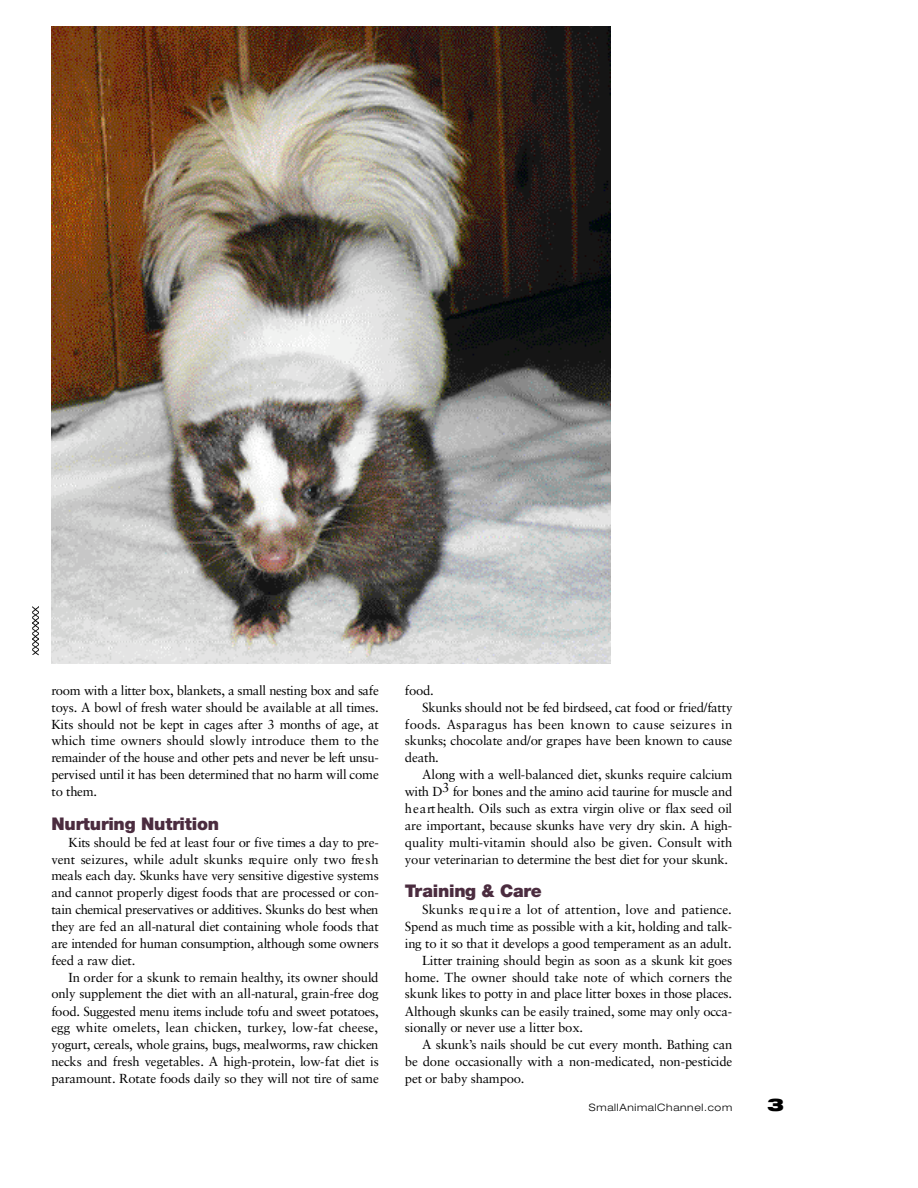
<style>
.page{position:relative;width:918px;height:1188px;background:#fff}
.page>*{position:absolute;margin:0;border:0;box-sizing:border-box;transform-origin:0 0}
.t1{font:900 17.4px "Helvetica Neue";letter-spacing:-.015em;color:#4b2c3f}
.t2{font:900 expanded 17.4px "Helvetica Neue";color:#000}
.t3{font:13.05px/17px "Sabon";letter-spacing:-.015em;color:#000;text-align:justify}
.t4{font:13.05px "Sabon";letter-spacing:.005em;color:#000}
.t5{font:300 expanded 10.2px "Helvetica Neue";color:#000}
</style>
<div class="page">
<img style="left:51px;top:27px;width:559px;height:637px">
<svg style="left:32px;top:607px;width:7px;height:48px"></svg>
<p class="t3" style="left:51px;top:683px;width:329px">room with a litter box, blankets, a small nesting box and safe toys. A bowl of fresh water should be available at all times.<br>Kits should not be kept in cages after 3 months of age, at which time owners should slowly introduce them to the remainder of the house and other pets and never be left unsu&shy;p e rvised until it has been determined that no harm will come to them.</p>
<h1 class="t1" style="left:51px;top:817px;width:169px">Nurturing Nutrition</h1>
<p class="t3" style="left:51px;top:835px;width:329px;text-indent:17px">Kits should be fed at least four or five times a day to pre&shy;vent seizures, while adult skunks re q u ire only two fre s h meals each day. Skunks have very sensitive digestive systems and cannot properly digest foods that are processed or con&shy;tain chemical pre se rvatives or additives. Skunks do best when they are fed an all-natural diet containing whole foods that a re intended for human consumption, although some owners feed a raw diet.</p>
<p class="t3" style="left:51px;top:970px;width:329px;text-indent:17px">In order for a skunk to remain healthy, its owner should only supplement the diet with an all-natural, grain-free dog food. Suggested menu items include tofu and sweet potatoes, egg white omelets, lean chicken, turkey, low-fat cheese, y o g u rt, cereals, whole grains, bugs, mealworms, raw chicken necks and fresh vegetables. A high-protein, low-fat diet is paramount. Rotate foods daily so they will not tire of same</p>
<p class="t3" style="left:405px;top:683px;width:31px">food.</p>
<p class="t3" style="left:422px;top:700px;width:312px">Skunks should not be fed birdseed, cat food or fried/fatty</p>
<p class="t4" style="left:405px;top:719px;width:329px">foods. Asparagus has been known to cause seizures in</p>
<p class="t3" style="left:405px;top:733px;width:329px">skunks; chocolate and/or grapes have been known to cause</p>
<p class="t3" style="left:405px;top:751px;width:36px">death.</p>
<p class="t3" style="left:422px;top:767px;width:312px">Along with a well-balanced diet, skunks re q u ire calcium</p>
<p class="t3" style="left:405px;top:784px;width:329px">with D3 for bones and the amino acid taurine for muscle and</p>
<p class="t3" style="left:405px;top:801px;width:329px">h e a rt health. Oils such as extra virgin olive or flax seed oil</p>
<p class="t3" style="left:405px;top:818px;width:329px">a re important, because skunks have very dry skin. A high-</p>
<p class="t3" style="left:405px;top:835px;width:329px">quality multi-vitamin should also be given. Consult with</p>
<p class="t3" style="left:405px;top:852px;width:325px">your veterinarian to determine the best diet for your skunk.</p>
<h1 class="t1" style="left:405px;top:885px;width:139px">Training &amp; Care</h1>
<p class="t3" style="left:422px;top:902px;width:311px">Skunks re q u i re a lot of attention, love and patience.</p>
<p class="t3" style="left:405px;top:919px;width:329px">Spend as much time as possible with a kit, holding and talk-</p>
<p class="t3" style="left:405px;top:936px;width:328px">ing to it so that it develops a good temperament as an adult.</p>
<p class="t3" style="left:422px;top:953px;width:311px">Litter training should begin as soon as a skunk kit goes</p>
<p class="t3" style="left:405px;top:970px;width:329px">home. The owner should take note of which corners the</p>
<p class="t3" style="left:405px;top:987px;width:329px">skunk likes to potty in and place litter boxes in those places.</p>
<p class="t3" style="left:405px;top:1004px;width:329px">Although skunks can be easily trained, some may only occa-</p>
<p class="t3" style="left:405px;top:1020px;width:180px">sionally or never use a litter box.</p>
<p class="t3" style="left:422px;top:1037px;width:312px">A skunk’s nails should be cut every month. Bathing can</p>
<p class="t3" style="left:405px;top:1054px;width:329px">be done occasionally with a non-medicated, non-pesticide</p>
<p class="t3" style="left:405px;top:1071px;width:121px">pet or baby shampoo.</p>
<p class="t5" style="left:589px;top:1103px;width:145px">Sm a l l A n i m a l C h a n n e l . c o m</p>
<h1 class="t2" style="left:767px;top:1098px;width:18px">3</h1>
</div>
